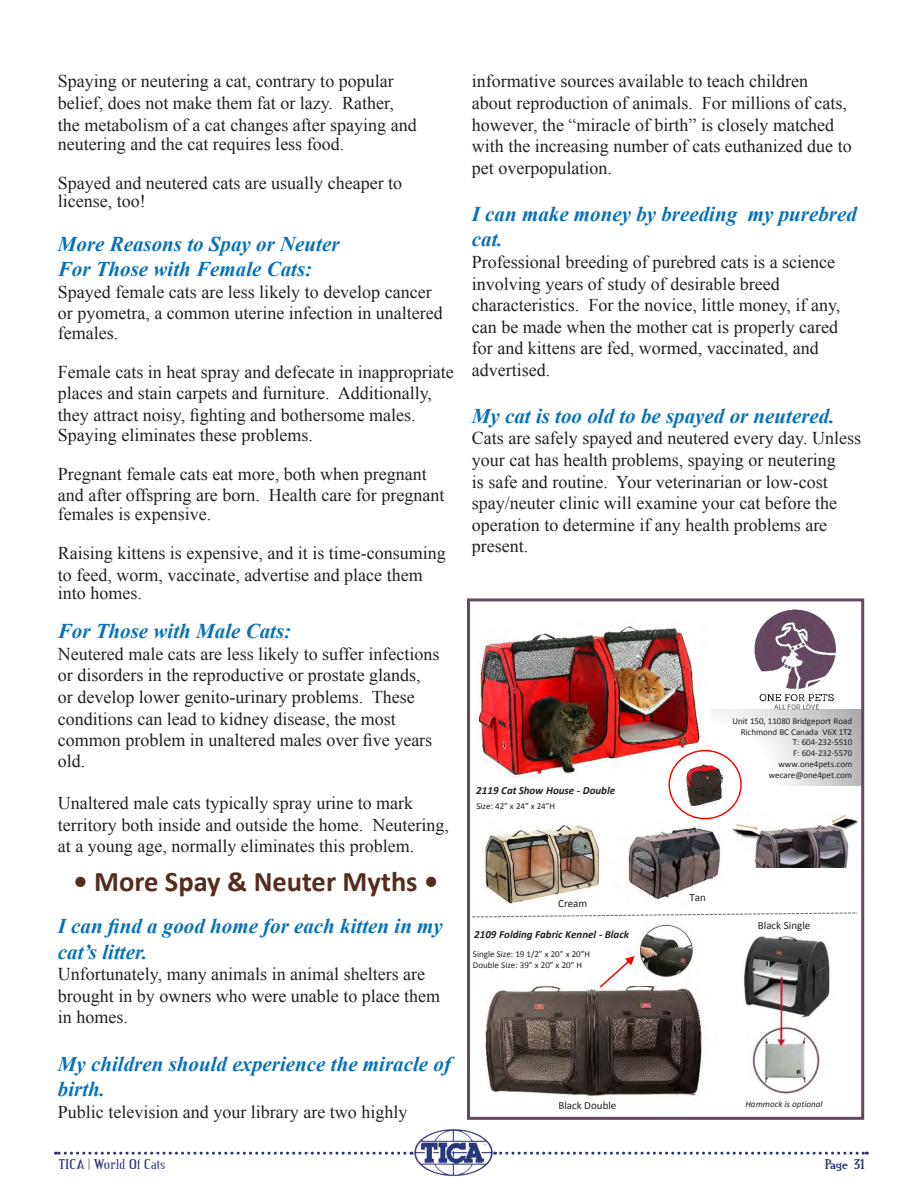
<style>
.page{position:relative;width:918px;height:1188px;background:#fff}
.page>*{position:absolute;margin:0;border:0;box-sizing:border-box;transform-origin:0 0}
.t1{font:700 28.5px "Calibri";color:#542d1e}
.t2{font:italic 700 21px/25.5px "Times New Roman";color:#0671ba}
.t3{font:18px/21.6px "Times New Roman";color:#231f20}
.t4{font:15px "Credit Valley";color:#293072}
.t5{font:15px "Credit River";color:#293072}
.t6{font:italic 700 10.95px "Calibri";color:#231f20}
.t7{font:10.95px "Calibri";color:#231f20}
.t8{font:9px/10.8px "Calibri";letter-spacing:-.005em;color:#231f20;text-align:right}
.t9{font:italic 9px "Calibri";letter-spacing:.005em;color:#231f20}
</style>
<div class="page">
<img style="left:404px;top:1129px;width:98px;height:48px">
<svg style="left:495px;top:1152px;width:372px;height:3px"></svg>
<svg style="left:56px;top:1152px;width:349px;height:3px"></svg>
<img style="left:485px;top:825px;width:114px;height:80px">
<img style="left:476px;top:625px;width:232px;height:152px">
<svg style="left:712px;top:709px;width:148px;height:77px"></svg>
<img style="left:732px;top:814px;width:126px;height:54px">
<img style="left:483px;top:985px;width:219px;height:112px">
<img style="left:628px;top:827px;width:92px;height:73px">
<div style="left:669px;top:751px;width:72px;height:68px;background:#fff;border-radius:50%"></div>
<div style="left:668px;top:750px;width:74px;height:69px;border:1px solid #f00;border-radius:50%"></div>
<img style="left:685px;top:763px;width:38px;height:45px">
<img style="left:638px;top:924px;width:55px;height:54px">
<svg style="left:472px;top:912px;width:386px;height:6px"></svg>
<img style="left:744px;top:936px;width:86px;height:158px">
<img style="left:732px;top:609px;width:126px;height:114px">
<svg style="left:600px;top:956px;width:35px;height:32px"></svg>
<div style="left:467px;top:598px;width:397px;height:522px;border:3px solid #664a60"></div>
<p class="t3" style="left:58px;top:70px;width:360px">Spaying or neutering a cat, contrary to popular belief, does not make them fat or lazy. Rather, the metabolism of a cat changes after spaying and</p>
<p class="t3" style="left:58px;top:124px;width:346px;line-height:39px">neutering and the cat requires less food.<br>Spayed and neutered cats are usually cheaper to</p>
<p class="t3" style="left:58px;top:190px;width:89px">license, too!</p>
<p class="t2" style="left:58px;top:230px;width:283px">More Reasons to Spay or Neuter</p>
<p class="t2" style="left:58px;top:256px;width:256px">For Those with Female Cats:</p>
<p class="t3" style="left:58px;top:281px;width:386px">Spayed female cats are less likely to develop cancer or pyometra, a common uterine infection in unaltered</p>
<p class="t3" style="left:58px;top:322px;width:62px">females.</p>
<p class="t3" style="left:58px;top:361px;width:397px">Female cats in heat spray and defecate in inappropriate places and stain carpets and furniture. Additionally, they attract noisy, fighting and bothersome males.</p>
<p class="t3" style="left:58px;top:423px;width:256px">Spaying eliminates these problems.</p>
<p class="t3" style="left:58px;top:463px;width:388px;line-height:20.2px">Pregnant female cats eat more, both when pregnant and after offspring are born. Health care for pregnant females is expensive.</p>
<p class="t3" style="left:58px;top:542px;width:390px">Raising kittens is expensive, and it is time-consuming to feed, worm, vaccinate, advertise and place them</p>
<p class="t3" style="left:58px;top:582px;width:86px">into homes.</p>
<p class="t2" style="left:58px;top:618px;width:235px">For Those with Male Cats:</p>
<p class="t3" style="left:58px;top:643px;width:383px">Neutered male cats are less likely to suffer infections or disorders in the reproductive or prostate glands, or develop lower genito-urinary problems. These conditions can lead to kidney disease, the most common problem in unaltered males over five years old.</p>
<p class="t3" style="left:58px;top:792px;width:392px">Unaltered male cats typically spray urine to mark territory both inside and outside the home. Neutering, at a young age, normally eliminates this problem.</p>
<p class="t1" style="left:73px;top:862px;width:366px">• More Spay &amp; Neuter Myths •</p>
<p class="t2" style="left:58px;top:913px;width:387px">I can find a good home for each kitten in my cat’s litter.</p>
<p class="t3" style="left:58px;top:963px;width:384px">Unfortunately, many animals in animal shelters are brought in by owners who were unable to place them in homes.</p>
<p class="t2" style="left:58px;top:1050px;width:395px">My children should experience the miracle of birth.</p>
<p class="t3" style="left:58px;top:1101px;width:351px">Public television and your library are two highly</p>
<p class="t3" style="left:472px;top:70px;width:381px">informative sources available to teach children about reproduction of animals. For millions of cats, however, the “miracle of birth” is closely matched with the increasing number of cats euthanized due to pet overpopulation.</p>
<p class="t2" style="left:472px;top:201px;width:386px">I can make money by breeding my purebred cat.</p>
<p class="t3" style="left:472px;top:251px;width:370px">Professional breeding of purebred cats is a science involving years of study of desirable breed characteristics. For the novice, little money, if any, can be made when the mother cat is properly cared for and kittens are fed, wormed, vaccinated, and advertised.</p>
<p class="t2" style="left:472px;top:403px;width:364px">My cat is too old to be spayed or neutered.</p>
<p class="t3" style="left:472px;top:427px;width:391px">Cats are safely spayed and neutered every day. Unless your cat has health problems, spaying or neutering<br>is safe and routine. Your veterinarian or low-cost spay/neuter clinic will examine your cat before the operation to determine if any health problems are present.</p>
<p class="t6" style="left:476px;top:783px;width:140px">2119 Cat Show House - Double</p>
<p class="t8" style="left:477px;top:800px;width:80px">Size: 42” x 24” x 24”H</p>
<p class="t7" style="left:558px;top:897px;width:31px">Cream</p>
<p class="t6" style="left:474px;top:928px;width:156px">2109 Folding Fabric Kennel - Black</p>
<p class="t8" style="left:473px;top:949px;width:119px;text-align:left">Single Size: 19 1/2” x 20” x 20”H<br>Double Size: 39” x 20” x 20” H</p>
<p class="t7" style="left:558px;top:1099px;width:59px">Black Double</p>
<p class="t8" style="left:732px;top:715px;width:121px">Unit 150, 11080 Bridgeport Road<br>Richmond BC Canada V6X 1T2<br>T: 604-232-5510<br>F: 604-232-5570 www.one4pets.com wecare@one4pet.com</p>
<p class="t7" style="left:690px;top:890px;width:18px">Tan</p>
<p class="t7" style="left:758px;top:918px;width:54px">Black Single</p>
<p class="t9" style="left:745px;top:1098px;width:79px">Hammock is optional</p>
<p class="t4" style="left:58px;top:1157px;width:108px">TICA | World Of Cats</p>
<p class="t5" style="left:825px;top:1157px;width:41px">Page 31</p>
</div>
